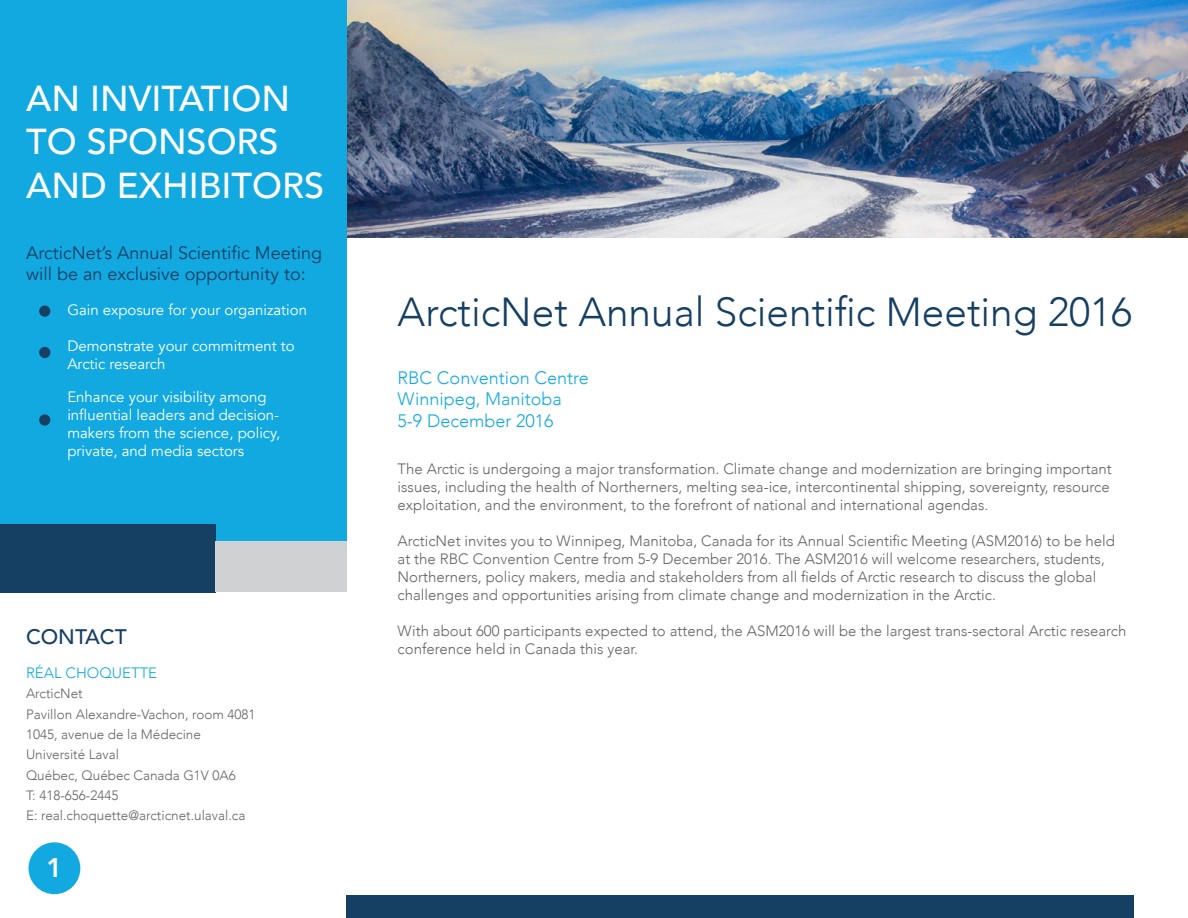
<style>
.page{position:relative;width:1188px;height:918px;background:#fff}
.page>*{position:absolute;margin:0;border:0;box-sizing:border-box;transform-origin:0 0}
.t1{font:300 40.5px "Avenir";color:#153f63}
.t2{font:500 36px/43.2px "Avenir";color:#fff}
.t3{font:800 27px "Avenir";color:#fff}
.t4{font:500 21px "Avenir";color:#153f63}
.t5{font:18px/21.6px "Avenir";color:#153f63}
.t6{font:300 18px/21.6px "Avenir";color:#12a9e1}
.t7{font:300 15px/18px "Avenir";color:#636466}
.t8{font:15px/18px "Avenir";color:#fff}
.t9{font:300 15px "Avenir";color:#12a9e1}
.t10{font:300 13.5px/20.2px "Avenir";color:#636466}
</style>
<div class="page">
<div style="left:28px;top:842px;width:52px;height:52px;background:#12a9e1;border-radius:50%"></div>
<img style="left:347px;top:0;width:841px;height:238px">
<div style="left:0;top:0;width:347px;height:543px;background:#12a9e1"></div>
<div style="left:0;top:524px;width:216px;height:68px;background:#153f63"></div>
<div style="left:216px;top:542px;width:131px;height:50px;background:#cfd1d2"></div>
<div style="left:39px;top:305px;width:11px;height:12px;background:#153f63;border-radius:50%"></div>
<div style="left:39px;top:347px;width:11px;height:11px;background:#153f63;border-radius:50%"></div>
<div style="left:39px;top:414px;width:11px;height:12px;background:#153f63;border-radius:50%"></div>
<div style="left:347px;top:896px;width:787px;height:22px;background:#153f63"></div>
<h2 class="t2" style="left:26px;top:75px;width:300px">AN INVITATION<br>TO SPONSORS<br>AND EXHIBITORS</h2>
<p class="t5" style="left:26px;top:242px;width:298px">ArcticNet’s Annual Scientific Meeting will be an exclusive opportunity to:</p>
<p class="t8" style="left:67px;top:301px;width:241px">Gain exposure for your organization</p>
<p class="t8" style="left:67px;top:337px;width:229px">Demonstrate your commitment to<br>Arctic research</p>
<p class="t8" style="left:67px;top:389px;width:214px">Enhance your visibility among influential leaders and decision&shy;makers from the science, policy, private, and media sectors</p>
<h3 class="t4" style="left:26px;top:618px;width:102px">CONTACT</h3>
<p class="t9" style="left:26px;top:664px;width:133px">RÉAL CHOQUETTE</p>
<p class="t10" style="left:26px;top:684px;width:231px">ArcticNet<br>Pavillon Alexandre-Vachon, room 4081<br>1045, avenue de la Médecine<br>Université Laval<br>Québec, Québec Canada G1V 0A6<br>T: 418-656-2445<br>E: real.choquette@arcticnet.ulaval.ca</p>
<h3 class="t3" style="left:46px;top:847px;width:17px">1</h3>
<h1 class="t1" style="left:398px;top:288px;width:736px">ArcticNet Annual Scientific Meeting 2016</h1>
<p class="t6" style="left:398px;top:367px;width:193px">RBC Convention Centre<br>Winnipeg, Manitoba<br>5-9 December 2016</p>
<p class="t7" style="left:398px;top:460px;width:716px">The Arctic is undergoing a major transformation. Climate change and modernization are bringing important issues, including the health of Northerners, melting sea-ice, intercontinental shipping, sovereignty, resource exploitation, and the environment, to the forefront of national and international agendas.</p>
<p class="t7" style="left:398px;top:532px;width:719px">ArcticNet invites you to Winnipeg, Manitoba, Canada for its Annual Scientific Meeting (ASM2016) to be held at the RBC Convention Centre from 5-9 December 2016. The ASM2016 will welcome researchers, students, Northerners, policy makers, media and stakeholders from all fields of Arctic research to discuss the global challenges and opportunities arising from climate change and modernization in the Arctic.</p>
<p class="t7" style="left:398px;top:622px;width:730px">With about 600 participants expected to attend, the ASM2016 will be the largest trans-sectoral Arctic research conference held in Canada this year.</p>
</div>
